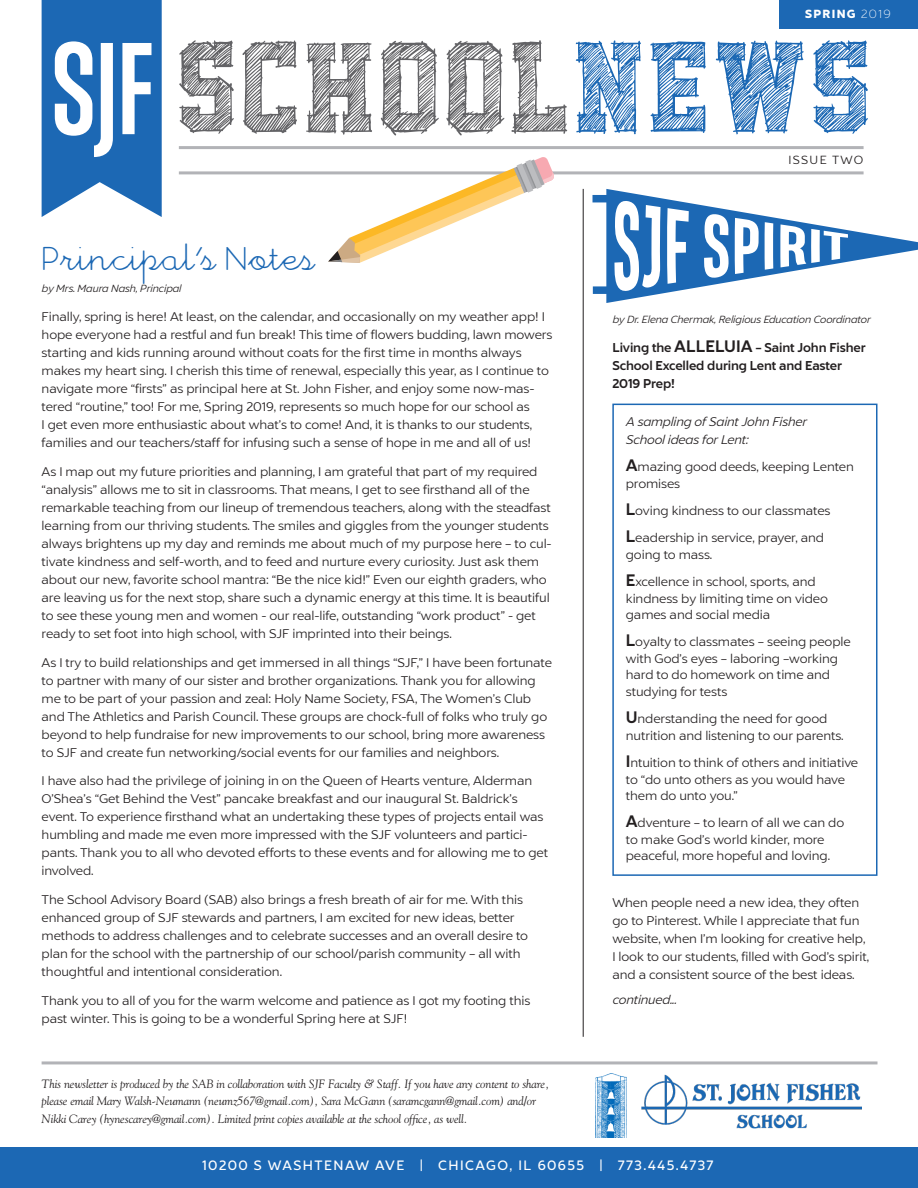
<style>
.page{position:relative;width:918px;height:1188px;background:#fff}
.page>*{position:absolute;margin:0;border:0;box-sizing:border-box;transform-origin:0 0}
.t1{font:141px "Uniwerek";color:#636366}
.t2{font:300 33px "Chitown Script";color:#1c68b4}
.t3{font:13.5px "Liszt FY";letter-spacing:.1em;color:#fff}
.t4{font:12.75px/18px "Liszt FY";letter-spacing:-.01em;color:#231f20}
.t5{font:700 12.75px/18px "Liszt FY";letter-spacing:-.01em;color:#231f20}
.t6{font:italic 12.75px/18px "Liszt FY";letter-spacing:-.01em;color:#231f20}
.t7{font:italic 12px/16.5px "Goudy";letter-spacing:-.01em;color:#231f20}
.t8{font:900 12px "Liszt FY";letter-spacing:.11em;color:#fff}
.t9{font:12px "Liszt FY";letter-spacing:.11em;color:#231f20}
.t10{font:italic 10.5px "Liszt FY";letter-spacing:-.01em;color:#231f20}
.s1{font-weight:300}
.s2{color:#1c68b4}
.s3{font-size:16.5px}
.s4{font-weight:700;font-size:16.5px}
</style>
<div class="page">
<hr style="left:179px;top:146px;width:685px;height:3px;background:#b2b3b7">
<img style="left:595px;top:1074px;width:267px;height:64px">
<hr style="left:179px;top:171px;width:685px;height:3px;background:#b2b3b7">
<hr style="left:583px;top:189px;width:1px;height:848px;background:#231f20">
<div style="left:779px;top:0;width:139px;height:28px;background:#1c68b4"></div>
<div style="left:0;top:1148px;width:918px;height:40px;background:#1c68b4"></div>
<svg style="left:42px;top:0;width:120px;height:217px"></svg>
<hr style="left:42px;top:1061px;width:836px;height:3px;background:#b2b3b7">
<div style="left:612px;top:404px;width:266px;height:472px;border:2px solid #1c68b4"></div>
<svg style="left:328px;top:157px;width:227px;height:106px"></svg>
<svg style="left:606px;top:189px;width:312px;height:114px"></svg>
<div style="left:592px;top:195px;width:19px;height:7px;background:#1c68b4"></div>
<div style="left:593px;top:286px;width:18px;height:8px;background:#1c68b4"></div>
<p class="t8" style="left:805px;top:6px;width:87px">SPRING <span class="s1">2019</span></p>
<p class="t1" style="left:175px;top:2px;width:699px">SCHOOL<span class="s2">NEWS</span></p>
<p class="t2" style="left:42px;top:238px;width:274px">Principal’s Notes</p>
<p class="t10" style="left:42px;top:282px;width:141px">by Mrs. Maura Nash, Principal</p>
<p class="t4" style="left:42px;top:307px;width:512px">Finally, spring is here! At least, on the calendar, and occasionally on my weather app! I hope everyone had a restful and fun break! This time of flowers budding, lawn mowers starting and kids running around without coats for the first time in months always makes my heart sing. I cherish this time of renewal, especially this year, as I continue to navigate more “firsts” as principal here at St. John Fisher, and enjoy some now-mas&shy;tered “routine,” too! For me, Spring 2019, represents so much hope for our school as<br>I get even more enthusiastic about what’s to come! And, it is thanks to our students, families and our teachers/staff for infusing such a sense of hope in me and all of us!</p>
<p class="t4" style="left:42px;top:462px;width:512px">As I map out my future priorities and planning, I am grateful that part of my required “analysis” allows me to sit in classrooms. That means, I get to see firsthand all of the remarkable teaching from our lineup of tremendous teachers, along with the steadfast learning from our thriving students. The smiles and giggles from the younger students always brightens up my day and reminds me about much of my purpose here – to cul&shy;tivate kindness and self-worth, and to feed and nurture every curiosity. Just ask them about our new, favorite school mantra: “Be the nice kid!” Even our eighth graders, who are leaving us for the next stop, share such a dynamic energy at this time. It is beautiful to see these young men and women - our real-life, outstanding “work product” - get ready to set foot into high school, with SJF imprinted into their beings.</p>
<p class="t4" style="left:42px;top:653px;width:512px">As I try to build relationships and get immersed in all things “SJF,” I have been fortunate to partner with many of our sister and brother organizations. Thank you for allowing me to be part of your passion and zeal: Holy Name Society, FSA, The Women’s Club and The Athletics and Parish Council. These groups are chock-full of folks who truly go beyond to help fundraise for new improvements to our school, bring more awareness to SJF and create fun networking/social events for our families and neighbors.</p>
<p class="t4" style="left:42px;top:772px;width:508px">I have also had the privilege of joining in on the Queen of Hearts venture, Alderman O’Shea’s “Get Behind the Vest” pancake breakfast and our inaugural St. Baldrick’s event. To experience firsthand what an undertaking these types of projects entail was humbling and made me even more impressed with the SJF volunteers and partici&shy;pants. Thank you to all who devoted efforts to these events and for allowing me to get involved.</p>
<p class="t4" style="left:42px;top:891px;width:488px">The School Advisory Board (SAB) also brings a fresh breath of air for me. With this enhanced group of SJF stewards and partners, I am excited for new ideas, better methods to address challenges and to celebrate successes and an overall desire to plan for the school with the partnership of our school/parish community – all with thoughtful and intentional consideration.</p>
<p class="t4" style="left:42px;top:991px;width:490px">Thank you to all of you for the warm welcome and patience as I got my footing this past winter. This is going to be a wonderful Spring here at SJF!</p>
<p class="t9" style="left:788px;top:153px;width:77px">ISSUE TWO</p>
<p class="t10" style="left:612px;top:313px;width:260px">by Dr. Elena Chermak, Religious Education Coordinator</p>
<p class="t5" style="left:612px;top:338px;width:255px">Living the <span class="s3">ALLELUIA</span> – Saint John Fisher<br>School Excelled during Lent and Easter<br>2019 Prep!</p>
<p class="t6" style="left:626px;top:412px;width:182px">A sampling of Saint John Fisher<br>School ideas for Lent:</p>
<p class="t4" style="left:626px;top:458px;width:230px;line-height:16.5px"><span class="s4">A</span>mazing good deeds, keeping Lenten promises</p>
<p class="t4" style="left:626px;top:502px;width:206px"><span class="s4">L</span>oving kindness to our classmates</p>
<p class="t4" style="left:626px;top:530px;width:200px;line-height:16.5px"><span class="s4">L</span>eadership in service, prayer, and going to mass.</p>
<p class="t4" style="left:626px;top:573px;width:204px;line-height:16.5px"><span class="s4">E</span>xcellence in school, sports, and kindness by limiting time on video games and social media</p>
<p class="t4" style="left:626px;top:634px;width:226px;line-height:16.5px"><span class="s4">L</span>oyalty to classmates – seeing people with God’s eyes – laboring –working hard to do homework on time and studying for tests</p>
<p class="t4" style="left:626px;top:710px;width:219px;line-height:16.5px"><span class="s4">U</span>nderstanding the need for good nutrition and listening to our parents.</p>
<p class="t4" style="left:626px;top:754px;width:234px;line-height:16.5px"><span class="s4">I</span>ntuition to think of others and initiative to “do unto others as you would have them do unto you.”</p>
<p class="t4" style="left:626px;top:815px;width:220px;line-height:16.5px"><span class="s4">A</span>dventure – to learn of all we can do to make God’s world kinder, more peaceful, more hopeful and loving.</p>
<p class="t4" style="left:612px;top:894px;width:258px">When people need a new idea, they often go to Pinterest. While I appreciate that fun website, when I’m looking for creative help, I look to our students, filled with God’s spirit, and a consistent source of the best ideas.</p>
<p class="t6" style="left:612px;top:990px;width:66px">continued...</p>
<p class="t7" style="left:42px;top:1076px;width:509px">This newsletter is produced by the SAB in collaboration with SJF Faculty &amp; Staff. If you have any content to share, please email Mary Walsh-Neumann (neumz567@gmail.com), Sara McGann (saramcgann@gmail.com) and/or</p>
<p class="t7" style="left:42px;top:1110px;width:428px">Nikki Carey (hynescarey@gmail.com). Limited print copies available at the school office, as well.</p>
<p class="t3" style="left:202px;top:1157px;width:513px">10200 S WASHTENAW AVE | CHICAGO, IL 60655 | 773.445.4737</p>
</div>
